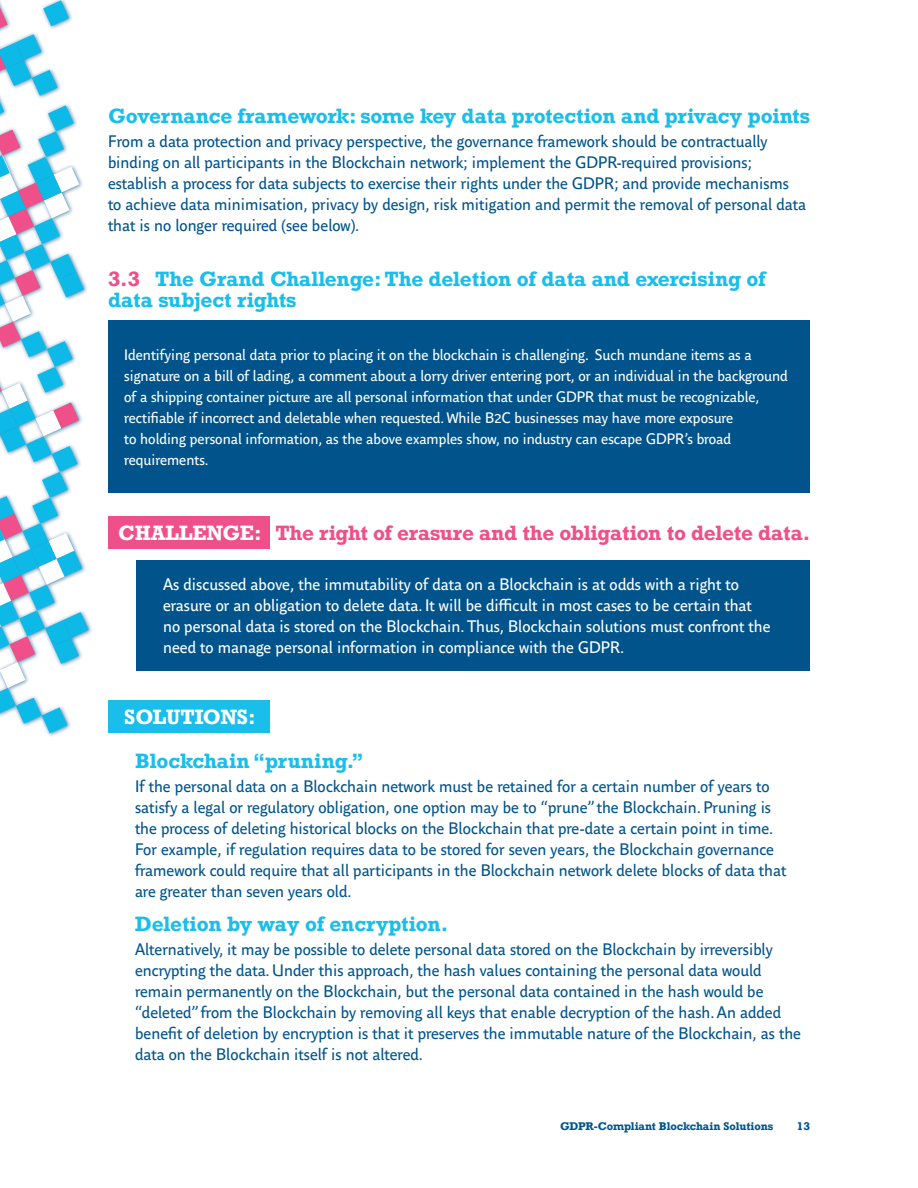
<style>
.page{position:relative;width:918px;height:1188px;background:#fff}
.page>*{position:absolute;margin:0;border:0;box-sizing:border-box;transform-origin:0 0}
.t1{font:700 19.5px/21px "Rockwell";letter-spacing:-.01em;color:#1abeea}
.t2{font:700 19.5px "Rockwell";letter-spacing:-.015em;color:#f05089}
.t3{font:700 19.5px "Rockwell";color:#fff}
.t4{font:700 19.5px "Rockwell";letter-spacing:-.02em;color:#fff}
.t5{font:16.5px/21px "Parisine Office Std";color:#00548b}
.t6{font:16.5px/21px "Parisine Office Std";color:#fff}
.t7{font:15px/21px "Parisine Office Std";color:#fff}
.t8{font:700 10.5px "Rockwell";color:#00548b}
.s1{color:#f05089}
</style>
<div class="page">
<svg style="left:0;top:0;width:89px;height:733px"></svg>
<div style="left:136px;top:560px;width:674px;height:110px;background:#00548b"></div>
<div style="left:108px;top:516px;width:162px;height:32px;background:#f05089"></div>
<div style="left:108px;top:700px;width:162px;height:32px;background:#1abeea"></div>
<div style="left:108px;top:320px;width:702px;height:173px;background:#00548b"></div>
<p class="t1" style="left:108px;top:105px;width:704px">Governance framework: some key data protection and privacy points</p>
<p class="t5" style="left:108px;top:131px;width:700px">From a data protection and privacy perspective, the governance framework should be contractually binding on all participants in the Blockchain network; implement the GDPR-required provisions; establish a process for data subjects to exercise their rights under the GDPR; and provide mechanisms to achieve data minimisation, privacy by design, risk mitigation and permit the removal of personal data that is no longer required (see below).</p>
<p class="t1" style="left:108px;top:268px;width:659px"><span class="s1">3.3</span> The Grand Challenge: The deletion of data and exercising of data subject rights</p>
<p class="t7" style="left:124px;top:344px;width:665px">Identifying personal data prior to placing it on the blockchain is challenging. Such mundane items as a signature on a bill of lading, a comment about a lorry driver entering port, or an individual in the background of a shipping container picture are all personal information that under GDPR that must be recognizable, rectifiable if incorrect and deletable when requested. While B2C businesses may have more exposure<br>to holding personal information, as the above examples show, no industry can escape GDPR’s broad requirements.</p>
<p class="t3" style="left:118px;top:520px;width:145px">CHALLENGE:</p>
<p class="t2" style="left:275px;top:520px;width:536px">The right of erasure and the obligation to delete data.</p>
<p class="t6" style="left:163px;top:574px;width:609px">As discussed above, the immutability of data on a Blockchain is at odds with a right to erasure or an obligation to delete data. It will be difficult in most cases to be certain that no personal data is stored on the Blockchain. Thus, Blockchain solutions must confront the need to manage personal information in compliance with the GDPR.</p>
<p class="t4" style="left:124px;top:704px;width:133px">SOLUTIONS:</p>
<p class="t1" style="left:135px;top:750px;width:230px">Blockchain “pruning.”</p>
<p class="t5" style="left:135px;top:776px;width:653px">If the personal data on a Blockchain network must be retained for a certain number of years to satisfy a legal or regulatory obligation, one option may be to “prune” the Blockchain. Pruning is the process of deleting historical blocks on the Blockchain that pre-date a certain point in time.<br>For example, if regulation requires data to be stored for seven years, the Blockchain governance framework could require that all participants in the Blockchain network delete blocks of data that are greater than seven years old.</p>
<p class="t1" style="left:135px;top:913px;width:315px">Deletion by way of encryption.</p>
<p class="t5" style="left:135px;top:939px;width:668px">Alternatively, it may be possible to delete personal data stored on the Blockchain by irreversibly encrypting the data. Under this approach, the hash values containing the personal data would remain permanently on the Blockchain, but the personal data contained in the hash would be “deleted” from the Blockchain by removing all keys that enable decryption of the hash. An added benefit of deletion by encryption is that it preserves the immutable nature of the Blockchain, as the data on the Blockchain itself is not altered.</p>
<p class="t8" style="left:560px;top:1120px;width:215px">GDPR-Compliant Blockchain Solutions</p>
<p class="t8" style="left:797px;top:1120px;width:15px">13</p>
</div>
